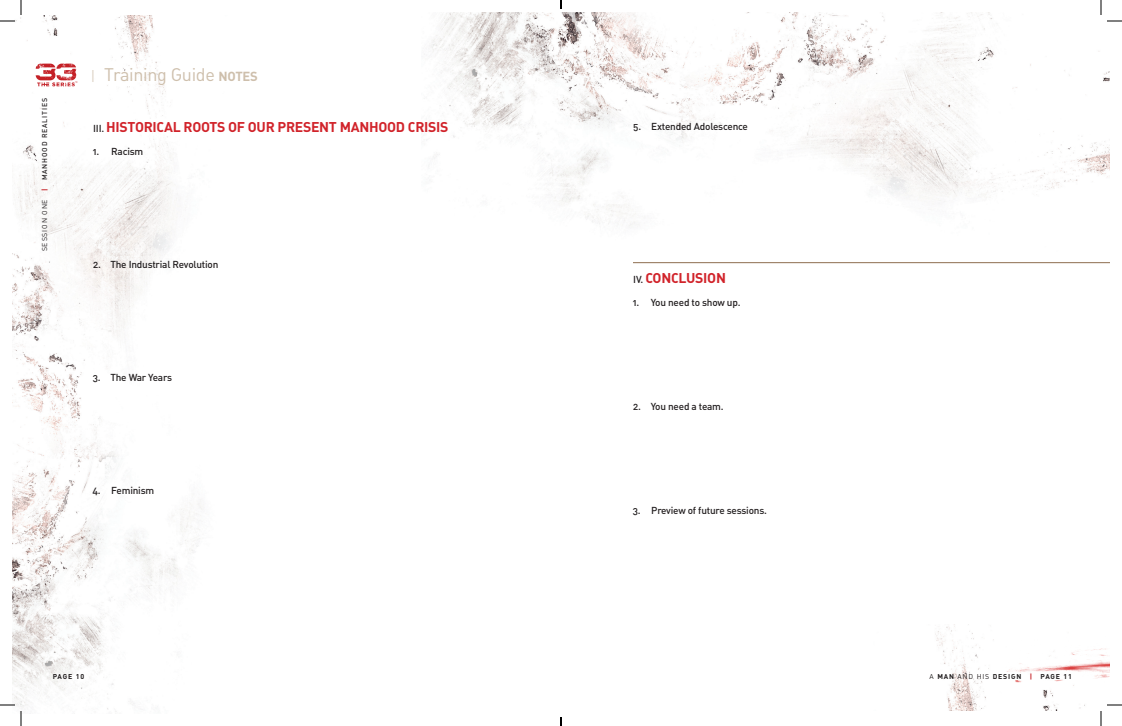
<style>
.page{position:relative;width:1122px;height:726px;background:#fff}
.page>*{position:absolute;margin:0;border:0;box-sizing:border-box;transform-origin:0 0}
.t1{font:18px "DIN Regular Alternate";letter-spacing:-.025em;color:#cebfac}
.t2{font:14px "DIN Bold Alternate";letter-spacing:-.02em;color:#d1232a}
.t3{font:10px "DIN Medium Alternate";letter-spacing:-.02em;color:#231f20}
.t4{font:7px "DIN Medium Alternate";letter-spacing:.12em;color:#231f20}
.t5{font:7px "DIN Bold Alternate";letter-spacing:.12em;color:#231f20}
.t6{font:700 7px "DIN";letter-spacing:.115em;color:#231f20}
.s1{font-family:"DIN Regular Alternate"}
.s2{font-family:"DIN"}
.s3{font-family:"DIN Bold Alternate";color:#c42026}
.s4{font-family:"DIN Light Alternate";font-size:14px}
.s5{font-family:"DIN Bold Alternate";font-size:13px}
.s6{font-family:"DIN Medium Alternate";font-size:10px;color:#231f20}
.s7{color:#c42026}
.s8{font-family:"DIN";font-weight:700}
</style>
<div class="page">
<img style="left:935px;top:624px;width:150px;height:86px">
<img style="left:424px;top:12px;width:686px;height:214px">
<img style="left:1005px;top:633px;width:105px;height:53px">
<img style="left:12px;top:15px;width:190px;height:697px">
<svg style="left:36px;top:64px;width:41px;height:22px"></svg>
<hr style="left:633px;top:262px;width:477px;height:1px;background:#8e6d50">
<svg style="left:0;top:0;width:22px;height:22px"></svg>
<svg style="left:0;top:704px;width:22px;height:22px"></svg>
<svg style="left:1100px;top:0;width:22px;height:22px"></svg>
<svg style="left:1100px;top:704px;width:22px;height:22px"></svg>
<svg style="left:560px;top:0;width:2px;height:9px"></svg>
<svg style="left:560px;top:717px;width:2px;height:9px"></svg>
<p class="t4" style="left:40px;top:251px;width:155px;rotate:-90deg"><span class="s1">session</span> <span class="s2">one</span> <span class="s3">|</span> Manhood Realities</p>
<h1 class="t1" style="left:91px;top:63px;width:169px"><span class="s4">|</span> Training Guide <span class="s5">NOTES</span></h1>
<h2 class="t2" style="left:93px;top:117px;width:357px"><span class="s6">III .</span> H ISTORICAL ROOTS OF OUR PRESENT MANHOOD CRISIS</h2>
<p class="t3" style="left:93px;top:145px;width:52px">1. Racism</p>
<p class="t3" style="left:93px;top:258px;width:127px">2. The I ndustrial Revolution</p>
<p class="t3" style="left:93px;top:371px;width:81px">3. The War Years</p>
<p class="t3" style="left:93px;top:484px;width:63px">4. Feminism</p>
<p class="t3" style="left:633px;top:120px;width:116px">5. Extended Adolescence</p>
<h2 class="t2" style="left:633px;top:269px;width:94px"><span class="s6">IV.</span> CONCLUSION</h2>
<p class="t3" style="left:633px;top:296px;width:109px">1. You need to show up.</p>
<p class="t3" style="left:633px;top:400px;width:92px">2. You need a team.</p>
<p class="t3" style="left:633px;top:504px;width:136px">3. Preview of future sessions.</p>
<p class="t6" style="left:53px;top:671px;width:33px">PAGE 10</p>
<p class="t5" style="left:930px;top:671px;width:144px"><span class="s1">a</span> MAN <span class="s1">and his</span> DESIGN <span class="s7">|</span> <span class="s8">PAGE 11</span></p>
</div>
